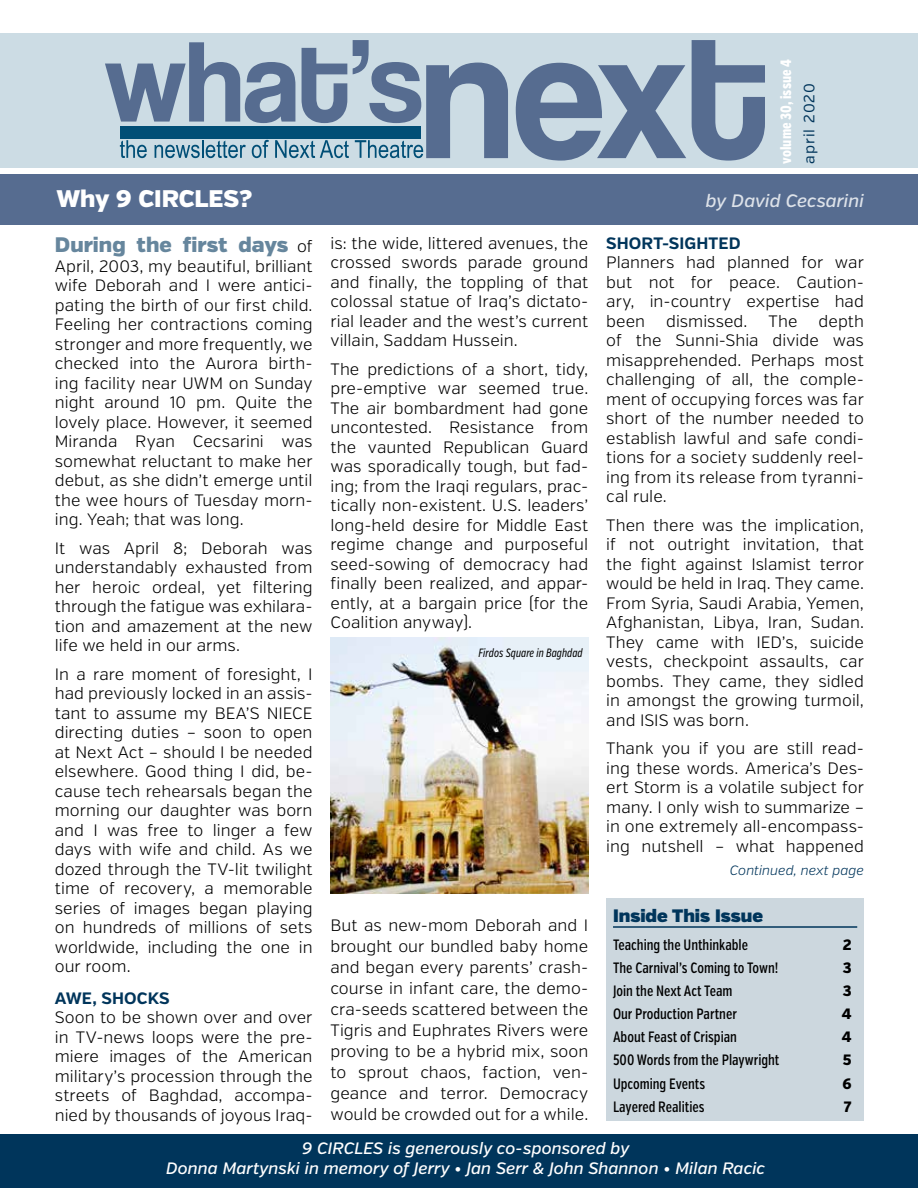
<style>
.page{position:relative;width:918px;height:1188px;background:#fff}
.page>*{position:absolute;margin:0;border:0;box-sizing:border-box;transform-origin:0 0}
.t1{font:900 24px "Verb";color:#fff}
.t2{font:900 21px "Verb";letter-spacing:.005em;color:#66869d}
.t3{font:italic 500 18px "Verb";letter-spacing:-.005em;color:#dde2e9}
.t4{font:18px "Verb Ultra";color:#00355b}
.t5{font:300 16.5px/19.5px "Verb";color:#000;text-align:justify}
.t6{font:italic 500 16.5px/19.5px "Verb";color:#fff;text-align:center}
.t7{font:700 16.5px "Verb";letter-spacing:.005em;color:#00355b}
.t8{font:500 15px "Verb Comp";color:#000}
.t9{font:800 15px "Verb Comp";color:#fff}
.t10{font:15px "Verb";letter-spacing:.06em;color:#00355b}
.t11{font:800 15px "Verb Cond";color:#000}
.t12{font:italic 300 13.5px "Verb";color:#00355b}
.t13{font:italic 12px "Verb Comp";color:#000}
.s1{font-weight:300;font-size:16.5px;color:#000}
</style>
<div class="page">
<div style="left:0;top:33px;width:918px;height:135px;background:#ccdce4"></div>
<svg style="left:516px;top:63px;width:170px;height:98px"></svg>
<svg style="left:692px;top:40px;width:73px;height:121px"></svg>
<svg style="left:105px;top:40px;width:403px;height:118px"></svg>
<div style="left:120px;top:126px;width:301px;height:13px;background:#004e76"></div>
<div style="left:0;top:174px;width:918px;height:51px;background:#566c90"></div>
<div style="left:0;top:1134px;width:918px;height:54px;background:#00355b"></div>
<div style="left:606px;top:899px;width:258px;height:222px;background:#ccd7de"></div>
<hr style="left:613px;top:926px;width:244px;height:2px;background:#00355b">
<img style="left:331px;top:637px;width:257px;height:256px">
<p class="t9" style="left:777px;top:164px;width:106px;rotate:-90deg">volume 30, issue 4</p>
<p class="t10" style="left:800px;top:164px;width:82px;rotate:-90deg">april 2020</p>
<h1 class="t1" style="left:56px;top:184px;width:198px">Why 9 CIRCLES?</h1>
<p class="t3" style="left:706px;top:190px;width:159px">by David Cecsarini</p>
<p class="t2" style="left:55px;top:232px;width:259px">During the first days <span class="s1">of</span></p>
<p class="t5" style="left:55px;top:256px;width:259px">April, 2003, my beautiful, brilliant wife Deborah and I were antici&shy;pating the birth of our first child.<br>Feeling her contractions coming stronger and more frequently, we checked into the Aurora birth&shy;ing facility near UWM on Sunday night around 10 pm. Quite the lovely place. However, it seemed Miranda Ryan Cecsarini was somewhat reluctant to make her debut, as she didn’t emerge until the wee hours of Tuesday morn&shy;ing. Yeah; that was long.</p>
<p class="t5" style="left:55px;top:538px;width:259px">It was April 8; Deborah was understandably exhausted from her heroic ordeal, yet filtering through the fatigue was exhilara&shy;tion and amazement at the new life we held in our arms.</p>
<p class="t5" style="left:55px;top:664px;width:259px">In a rare moment of foresight, I had previously locked in an assis&shy;tant to assume my BEA’S NIECE directing duties – soon to open at Next Act – should I be needed elsewhere. Good thing I did, be&shy;cause tech rehearsals began the morning our daughter was born and I was free to linger a few days with wife and child. As we dozed through the TV-lit twilight time of recovery, a memorable series of images began playing on hundreds of millions of sets worldwide, including the one in our room.</p>
<p class="t7" style="left:55px;top:988px;width:116px">AWE, SHOCKS</p>
<p class="t5" style="left:55px;top:1008px;width:259px">Soon to be shown over and over in TV-news loops were the pre&shy;miere images of the American military’s procession through the streets of Baghdad, accompa&shy;nied by thousands of joyous Iraq-</p>
<p class="t5" style="left:331px;top:233px;width:259px">is: the wide, littered avenues, the crossed swords parade ground and finally, the toppling of that colossal statue of Iraq’s dictato&shy;rial leader and the west’s current villain, Saddam Hussein.</p>
<p class="t5" style="left:331px;top:359px;width:259px">The predictions of a short, tidy, pre-emptive war seemed true.<br>The air bombardment had gone uncontested. Resistance from the vaunted Republican Guard was sporadically tough, but fad&shy;ing; from the Iraqi regulars, prac&shy;tically non-existent. U.S. leaders’ long-held desire for Middle East regime change and purposeful seed-sowing of democracy had finally been realized, and appar&shy;ently, at a bargain price (for the Coalition anyway).</p>
<p class="t13" style="left:478px;top:645px;width:106px">Firdos Square in Baghdad</p>
<p class="t5" style="left:331px;top:915px;width:259px;line-height:21px">But as new-mom Deborah and I brought our bundled baby home and began every parents’ crash&shy;course in infant care, the demo&shy;cra-seeds scattered between the Tigris and Euphrates Rivers were proving to be a hybrid mix, soon to sprout chaos, faction, ven&shy;geance and terror. Democracy would be crowded out for a while.</p>
<p class="t7" style="left:606px;top:233px;width:136px">SHORT-SIGHTED</p>
<p class="t5" style="left:606px;top:253px;width:259px">Planners had planned for war but not for peace. Caution&shy;ary, in-country expertise had been</p>
<p class="t5" style="left:606px;top:311px;width:259px;text-indent:212px">depth of the Sunni-Shia divide was misapprehended. Perhaps most challenging of all, the comple&shy;ment of occupying forces was far short of the number needed to establish lawful and safe condi&shy;tions for a society suddenly reel&shy;ing from its release from tyranni&shy;cal rule.</p>
<p class="t5" style="left:606px;top:515px;width:259px">Then there was the implication, if not outright invitation, that the fight against Islamist terror would be held in Iraq. They came.<br>From Syria, Saudi Arabia, Yemen, Afghanistan, Libya, Iran, Sudan.<br>They came with IED’s, suicide vests, checkpoint assaults, car bombs. They came, they sidled in amongst the growing turmoil, and ISIS was born.</p>
<p class="t5" style="left:606px;top:739px;width:259px">Thank you if you are still read&shy;ing these words. America’s Des&shy;ert Storm is a volatile subject for many. I only wish to summarize – in one extremely all-encompass&shy;ing nutshell – what happened</p>
<p class="t5" style="left:666px;top:311px;width:83px">dismissed.</p>
<p class="t5" style="left:769px;top:311px;width:30px">The</p>
<p class="t12" style="left:730px;top:863px;width:136px">Continued, next page</p>
<p class="t4" style="left:613px;top:905px;width:152px">Inside This Issue</p>
<p class="t8" style="left:613px;top:936px;width:137px">Teaching the Unthinkable</p>
<p class="t11" style="left:843px;top:935px;width:10px">2</p>
<p class="t8" style="left:613px;top:959px;width:167px">The Carnival’s Coming to Town!</p>
<p class="t11" style="left:843px;top:959px;width:10px">3</p>
<p class="t8" style="left:613px;top:982px;width:121px">Join the Next Act Team</p>
<p class="t11" style="left:843px;top:982px;width:10px">3</p>
<p class="t8" style="left:613px;top:1005px;width:125px">Our Production Partner</p>
<p class="t11" style="left:842px;top:1005px;width:11px">4</p>
<p class="t8" style="left:613px;top:1028px;width:126px">About Feast of Crispian</p>
<p class="t11" style="left:842px;top:1028px;width:11px">4</p>
<p class="t8" style="left:613px;top:1052px;width:168px">500 Words from the Playwright</p>
<p class="t11" style="left:843px;top:1051px;width:10px">5</p>
<p class="t8" style="left:613px;top:1075px;width:94px">Upcoming Events</p>
<p class="t11" style="left:842px;top:1074px;width:11px">6</p>
<p class="t8" style="left:613px;top:1098px;width:93px">Layered Realities</p>
<p class="t11" style="left:844px;top:1097px;width:9px">7</p>
<p class="t6" style="left:166px;top:1139px;width:601px">9 CIRCLES is generously co-sponsored by<br>Donna Martynski in memory of Jerry • Jan Serr &amp; John Shannon • Milan Racic</p>
</div>
